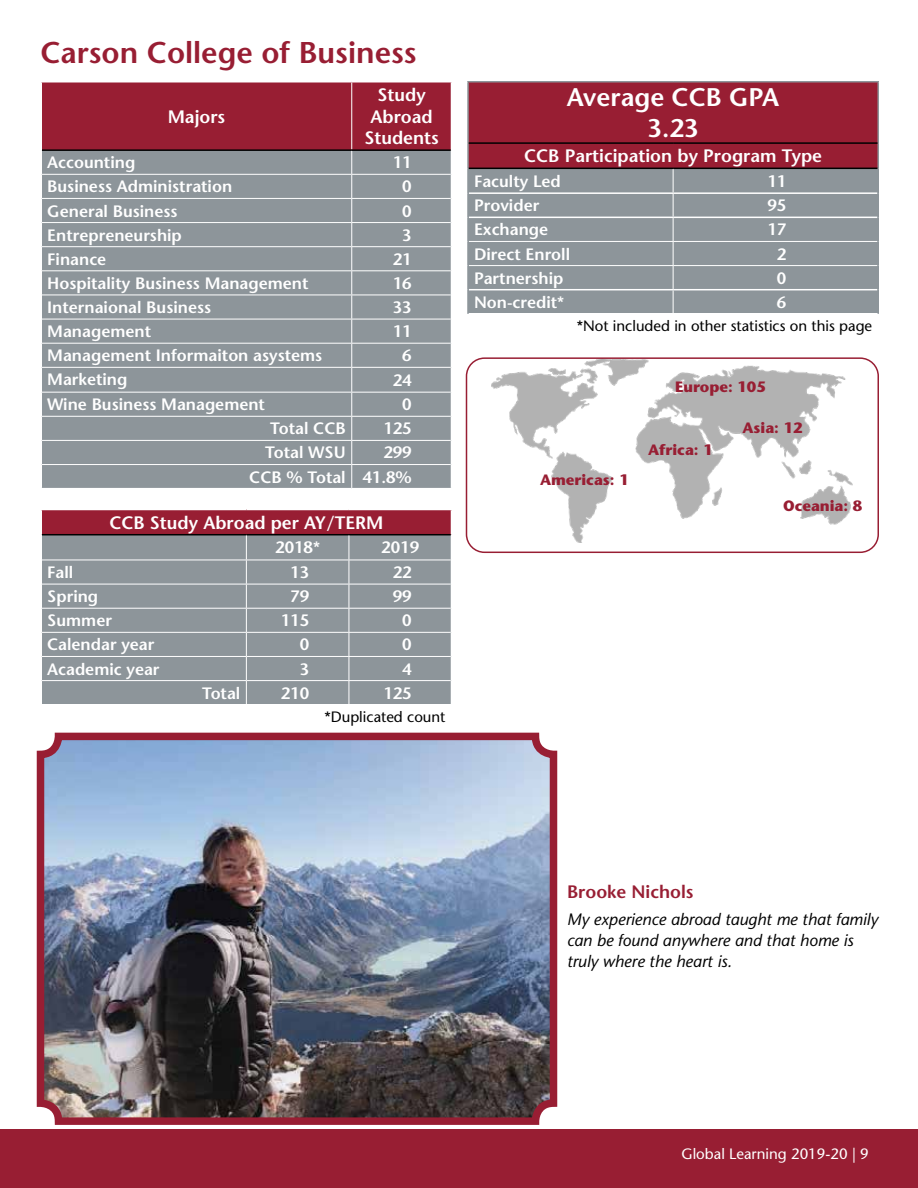
<style>
.page{position:relative;width:918px;height:1188px;background:#fff}
.page>*{position:absolute;margin:0;border:0;box-sizing:border-box;transform-origin:0 0}
.t1{font:600 30px "Stone Sans Std";color:#981e33}
.t2{font:600 25.5px/30.6px "Stone Sans Std";color:#fff;text-align:center}
.t3{font:600 18px/21.6px "Stone Sans Std";color:#fff;text-align:center}
.t4{font:600 18px "Stone Sans Std";color:#981e33}
.t5{font:600 16.5px/24.2px "Stone Sans Std";color:#fff;text-align:right}
.t6{font:italic 500 16.5px/21px "Stone Sans Std";color:#000}
.t7{font:500 15px "Stone Sans Std";color:#000}
.t8{font:700 15px "Stone Sans Std";color:#981e33}
.t9{font:500 15px "Stone Sans Std";color:#fff}
</style>
<div class="page">
<svg style="left:41px;top:82px;width:411px;height:406px;background:#93858d"></svg>
<hr style="left:42px;top:149px;width:310px;height:2px;background:#000">
<hr style="left:352px;top:149px;width:99px;height:2px;background:#000">
<div style="left:41px;top:509px;width:411px;height:26px;background:#981e33"></div>
<div style="left:42px;top:535px;width:409px;height:169px;background:#8d959a"></div>
<hr style="left:40px;top:509px;width:206px;height:1px;background:#fff">
<hr style="left:40px;top:510px;width:2px;height:25px;background:#fff">
<hr style="left:246px;top:509px;width:103px;height:1px;background:#fff">
<hr style="left:349px;top:509px;width:103px;height:1px;background:#fff">
<svg style="left:451px;top:510px;width:1px;height:171px"></svg>
<hr style="left:42px;top:534px;width:204px;height:1px;background:#000">
<hr style="left:246px;top:534px;width:103px;height:1px;background:#000">
<hr style="left:349px;top:534px;width:102px;height:1px;background:#000">
<hr style="left:42px;top:560px;width:204px;height:1px;background:#fff">
<hr style="left:246px;top:560px;width:103px;height:1px;background:#fff">
<hr style="left:349px;top:560px;width:102px;height:1px;background:#fff">
<hr style="left:42px;top:584px;width:204px;height:1px;background:#fff">
<hr style="left:246px;top:584px;width:103px;height:1px;background:#fff">
<hr style="left:349px;top:584px;width:102px;height:1px;background:#fff">
<hr style="left:42px;top:608px;width:204px;height:1px;background:#fff">
<hr style="left:246px;top:608px;width:103px;height:1px;background:#fff">
<hr style="left:349px;top:608px;width:102px;height:1px;background:#fff">
<hr style="left:42px;top:632px;width:204px;height:1px;background:#fff">
<hr style="left:246px;top:632px;width:103px;height:1px;background:#fff">
<hr style="left:349px;top:632px;width:102px;height:1px;background:#fff">
<hr style="left:42px;top:656px;width:204px;height:1px;background:#fff">
<hr style="left:246px;top:656px;width:103px;height:1px;background:#fff">
<hr style="left:349px;top:656px;width:102px;height:1px;background:#fff">
<hr style="left:42px;top:680px;width:204px;height:1px;background:#fff">
<hr style="left:246px;top:680px;width:103px;height:1px;background:#fff">
<svg style="left:246px;top:535px;width:1px;height:169px"></svg>
<hr style="left:349px;top:680px;width:102px;height:1px;background:#fff">
<svg style="left:349px;top:535px;width:1px;height:169px"></svg>
<svg style="left:469px;top:82px;width:408px;height:231px;background:#926a74"></svg>
<hr style="left:469px;top:192px;width:204px;height:2px;background:#fff">
<hr style="left:673px;top:192px;width:204px;height:2px;background:#fff">
<hr style="left:469px;top:217px;width:204px;height:1px;background:#fff">
<hr style="left:673px;top:217px;width:204px;height:1px;background:#fff">
<hr style="left:469px;top:289px;width:204px;height:1px;background:#fff">
<hr style="left:673px;top:289px;width:204px;height:1px;background:#fff">
<hr style="left:467px;top:168px;width:2px;height:25px;background:#8d959a">
<hr style="left:877px;top:168px;width:2px;height:25px;background:#8d959a">
<hr style="left:467px;top:193px;width:2px;height:24px;background:#8d959a">
<hr style="left:877px;top:193px;width:2px;height:24px;background:#8d959a">
<hr style="left:467px;top:217px;width:2px;height:24px;background:#8d959a">
<hr style="left:877px;top:217px;width:2px;height:24px;background:#8d959a">
<hr style="left:467px;top:241px;width:2px;height:25px;background:#8d959a">
<hr style="left:877px;top:241px;width:2px;height:25px;background:#8d959a">
<hr style="left:467px;top:266px;width:2px;height:24px;background:#8d959a">
<hr style="left:877px;top:266px;width:2px;height:24px;background:#8d959a">
<hr style="left:467px;top:290px;width:2px;height:24px;background:#8d959a">
<hr style="left:877px;top:290px;width:2px;height:24px;background:#8d959a">
<hr style="left:467px;top:81px;width:206px;height:1px;background:#8d959a">
<hr style="left:467px;top:82px;width:2px;height:61px;background:#8d959a">
<hr style="left:673px;top:81px;width:206px;height:1px;background:#8d959a">
<hr style="left:877px;top:82px;width:2px;height:61px;background:#8d959a">
<hr style="left:467px;top:143px;width:2px;height:25px;background:#8d959a">
<hr style="left:877px;top:143px;width:2px;height:25px;background:#8d959a">
<hr style="left:469px;top:168px;width:204px;height:1px;background:#000">
<hr style="left:673px;top:168px;width:204px;height:1px;background:#000">
<hr style="left:469px;top:142px;width:204px;height:2px;background:#000">
<hr style="left:673px;top:142px;width:204px;height:2px;background:#000">
<div style="left:0;top:1130px;width:918px;height:58px;background:#981e33"></div>
<img style="left:492px;top:360px;width:361px;height:183px">
<div style="left:466px;top:357px;width:413px;height:196px;border:2px solid #981e33;border-radius:18px"></div>
<img style="left:46px;top:742px;width:502px;height:374px">
<div style="left:37px;top:733px;width:520px;height:392px;border:8px solid #981e33;border-radius:18px"></div>
<h1 class="t1" style="left:40px;top:34px;width:378px">Carson College of Business</h1>
<p class="t3" style="left:168px;top:105px;width:59px">Majors</p>
<p class="t3" style="left:364px;top:84px;width:76px">Study<br>Abroad<br>Students</p>
<p class="t5" style="left:47px;top:150px;width:90px">Accounting</p>
<p class="t5" style="left:393px;top:150px;width:20px">11</p>
<p class="t5" style="left:47px;top:175px;width:187px">Business Administration</p>
<p class="t5" style="left:402px;top:175px;width:11px">0</p>
<p class="t5" style="left:47px;top:199px;width:132px">General Business</p>
<p class="t5" style="left:402px;top:199px;width:11px">0</p>
<p class="t5" style="left:47px;top:223px;width:136px">Entrepreneurship</p>
<p class="t5" style="left:402px;top:223px;width:11px">3</p>
<p class="t5" style="left:47px;top:247px;width:61px">Finance</p>
<p class="t5" style="left:393px;top:247px;width:20px">21</p>
<p class="t5" style="left:47px;top:271px;width:263px">Hospitality Business Management</p>
<p class="t5" style="left:393px;top:271px;width:20px">16</p>
<p class="t5" style="left:47px;top:295px;width:165px">Internaional Business</p>
<p class="t5" style="left:393px;top:295px;width:20px">33</p>
<p class="t5" style="left:47px;top:319px;width:105px">Management</p>
<p class="t5" style="left:393px;top:319px;width:20px">11</p>
<p class="t5" style="left:47px;top:343px;width:277px">Management Informaiton asystems</p>
<p class="t5" style="left:402px;top:343px;width:11px">6</p>
<p class="t5" style="left:47px;top:368px;width:82px">Marketing</p>
<p class="t5" style="left:393px;top:368px;width:20px">24</p>
<p class="t5" style="left:47px;top:392px;width:219px">Wine Business Management</p>
<p class="t5" style="left:402px;top:392px;width:11px">0</p>
<p class="t5" style="left:270px;top:417px;width:77px">Total CCB</p>
<p class="t5" style="left:383px;top:417px;width:30px">125</p>
<p class="t5" style="left:265px;top:441px;width:82px">Total WSU</p>
<p class="t5" style="left:249px;top:441px;width:164px">299<br>CCB % Total 41.8%</p>
<p class="t3" style="left:109px;top:512px;width:276px">CCB Study Abroad per AY/TERM</p>
<p class="t5" style="left:275px;top:535px;width:46px">2018*</p>
<p class="t5" style="left:381px;top:535px;width:39px">2019</p>
<p class="t5" style="left:47px;top:560px;width:28px">Fall</p>
<p class="t5" style="left:290px;top:560px;width:20px">13</p>
<p class="t5" style="left:393px;top:560px;width:20px">22</p>
<p class="t5" style="left:47px;top:584px;width:53px">Spring</p>
<p class="t5" style="left:290px;top:584px;width:20px">79</p>
<p class="t5" style="left:393px;top:584px;width:20px">99</p>
<p class="t5" style="left:47px;top:608px;width:66px">Summer</p>
<p class="t5" style="left:281px;top:608px;width:30px">115</p>
<p class="t5" style="left:402px;top:608px;width:11px">0</p>
<p class="t5" style="left:47px;top:633px;width:109px">Calendar year</p>
<p class="t5" style="left:300px;top:633px;width:11px">0</p>
<p class="t5" style="left:402px;top:633px;width:11px">0</p>
<p class="t5" style="left:47px;top:657px;width:114px">Academic year</p>
<p class="t5" style="left:300px;top:657px;width:11px">3</p>
<p class="t5" style="left:402px;top:657px;width:11px">4</p>
<p class="t5" style="left:202px;top:681px;width:40px">Total</p>
<p class="t5" style="left:281px;top:681px;width:30px">210</p>
<p class="t5" style="left:383px;top:681px;width:30px">125</p>
<p class="t7" style="left:324px;top:708px;width:123px">*Duplicated count</p>
<h2 class="t2" style="left:567px;top:82px;width:214px">Average CCB GPA<br>3.23</h2>
<p class="t3" style="left:524px;top:145px;width:300px">CCB Participation by Program Type</p>
<p class="t5" style="left:474px;top:169px;width:88px">Faculty Led</p>
<p class="t5" style="left:767px;top:169px;width:20px">11</p>
<p class="t5" style="left:474px;top:193px;width:67px">Provider</p>
<p class="t5" style="left:767px;top:193px;width:20px">95</p>
<p class="t5" style="left:474px;top:218px;width:76px">Exchange</p>
<p class="t5" style="left:767px;top:218px;width:20px">17</p>
<p class="t5" style="left:474px;top:242px;width:98px">Direct Enroll</p>
<p class="t5" style="left:777px;top:242px;width:11px">2</p>
<p class="t5" style="left:474px;top:266px;width:91px">Partnership</p>
<p class="t5" style="left:777px;top:266px;width:11px">0</p>
<p class="t5" style="left:474px;top:290px;width:92px">Non-credit*</p>
<p class="t5" style="left:777px;top:290px;width:11px">6</p>
<p class="t7" style="left:577px;top:317px;width:297px">*Not included in other statistics on this page</p>
<p class="t8" style="left:675px;top:377px;width:92px">Europe: 105</p>
<p class="t8" style="left:742px;top:419px;width:62px">Asia: 12</p>
<p class="t8" style="left:540px;top:471px;width:90px">Americas: 1</p>
<p class="t8" style="left:648px;top:441px;width:66px">Africa: 1</p>
<p class="t8" style="left:783px;top:496px;width:81px">Oceania: 8</p>
<p class="t4" style="left:567px;top:880px;width:128px">Brooke Nichols</p>
<p class="t6" style="left:567px;top:909px;width:312px">My experience abroad taught me that family can be found anywhere and that home is truly where the heart is.</p>
<p class="t9" style="left:682px;top:1144px;width:189px">Global Learning 2019-20 | 9</p>
</div>
